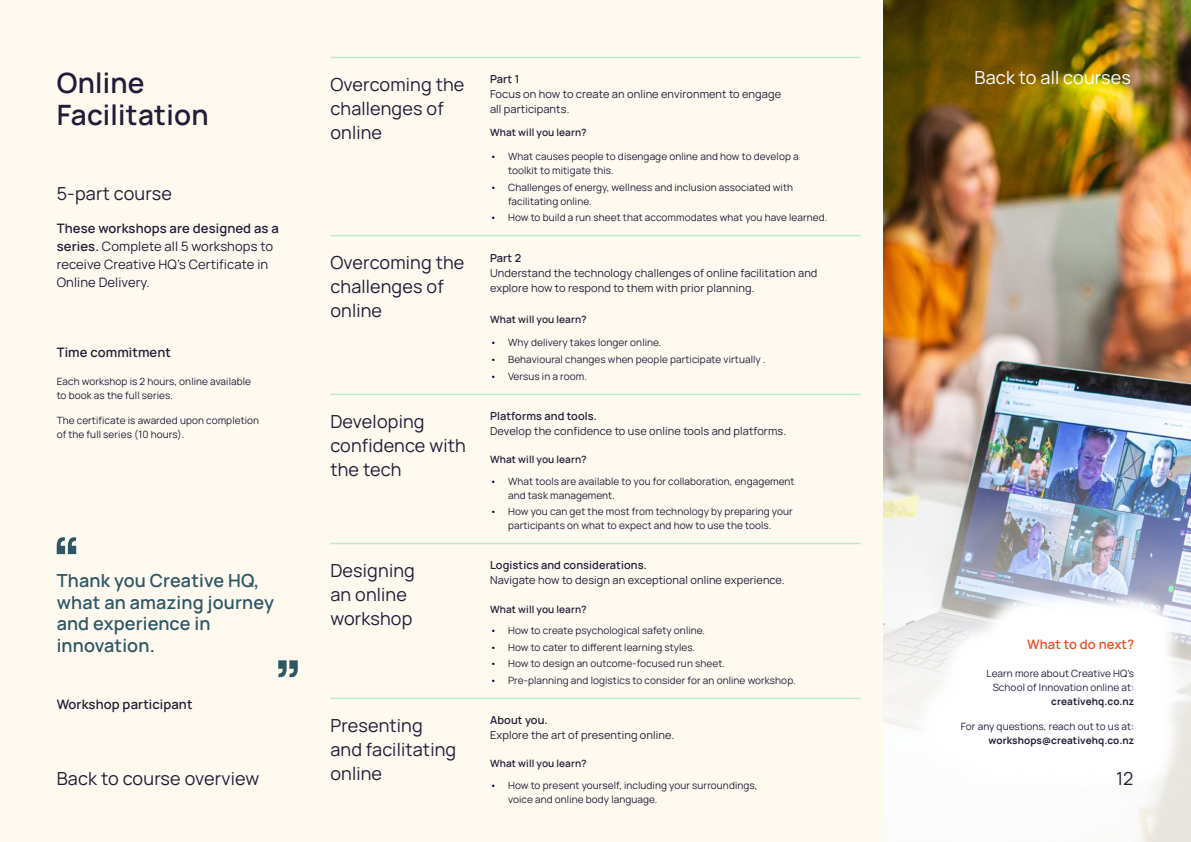
<style>
.page{position:relative;width:1191px;height:842px;background:#fffaf0}
.page>*{position:absolute;margin:0;border:0;box-sizing:border-box;transform-origin:0 0}
.t1{font:600 28px/32px "Manrope";letter-spacing:.01em;color:#211c38}
.t2{font:18px/24px "Manrope";letter-spacing:.01em;color:#211c38}
.t3{font:600 18px/21.6px "Manrope";letter-spacing:.01em;color:#2e5766}
.t4{font:18px "Manrope";letter-spacing:.01em;color:#221d37}
.t5{font:18px "Manrope";letter-spacing:.01em;color:#fff}
.t6{font:13px/18px "Manrope";letter-spacing:.01em;color:#211c38}
.t7{font:600 13px "Manrope";letter-spacing:.01em;color:#221d37}
.t8{font:600 13px "Manrope";letter-spacing:.01em;color:#211c38}
.t9{font:600 13px "Manrope";letter-spacing:.01em;color:#eb4d1f}
.t10{font:11px/15px "Manrope";letter-spacing:.01em;color:#211c38}
.t11{font:600 11px "Manrope";letter-spacing:.01em;color:#211c38}
.t12{font:10px/14px "Manrope";letter-spacing:.01em;color:#211c38}
.t13{font:600 10px "Manrope";letter-spacing:.01em;color:#211c38}
.t14{font:10px/14px "Manrope";letter-spacing:.01em;color:#221d37;text-align:right}
.t15{font:700 10px "Manrope";letter-spacing:.01em;color:#221d37}
.s1{font-weight:600}
.s2{color:#010035}
</style>
<div class="page">
<img style="left:883px;top:0;width:308px;height:408px">
<img style="left:883px;top:408px;width:308px;height:434px">
<hr style="left:330px;top:57px;width:160px;height:1px;background:#bdead4">
<hr style="left:490px;top:57px;width:370px;height:1px;background:#bdead4">
<hr style="left:330px;top:235px;width:160px;height:1px;background:#bdead4">
<hr style="left:490px;top:235px;width:370px;height:1px;background:#bdead4">
<hr style="left:330px;top:394px;width:160px;height:1px;background:#bdead4">
<hr style="left:490px;top:394px;width:370px;height:1px;background:#bdead4">
<hr style="left:330px;top:543px;width:160px;height:1px;background:#bdead4">
<hr style="left:490px;top:543px;width:370px;height:1px;background:#bdead4">
<hr style="left:330px;top:698px;width:160px;height:1px;background:#bdead4">
<hr style="left:490px;top:698px;width:370px;height:1px;background:#bdead4">
<svg style="left:57px;top:537px;width:19px;height:17px"></svg>
<svg style="left:278px;top:660px;width:20px;height:17px"></svg>
<svg style="left:910px;top:588px;width:275px;height:210px;fill:#fff"></svg>
<h1 class="t1" style="left:57px;top:65px;width:153px">Online<br>Facilitation</h1>
<h2 class="t2" style="left:57px;top:181px;width:117px">5-part course</h2>
<h3 class="t6" style="left:57px;top:218px;width:224px"><span class="s1">These workshops are designed as a series.</span> Complete all 5 workshops to receive Creative HQ’s Certificate in<br>Online Delivery.</h3>
<h3 class="t8" style="left:57px;top:343px;width:116px">Time commitment</h3>
<p class="t12" style="left:57px;top:374px;width:196px">Each workshop is 2 hours, online available to book as the full series.</p>
<p class="t12" style="left:57px;top:413px;width:204px">The certificate is awarded upon completion of the full series (10 hours).</p>
<h2 class="t3" style="left:57px;top:569px;width:219px">Thank you Creative HQ, what an amazing journey and experience in innovation.</h2>
<h3 class="t7" style="left:57px;top:695px;width:137px">Workshop participant</h3>
<h2 class="t4" style="left:57px;top:766px;width:204px">Back to course overview</h2>
<h2 class="t2" style="left:330px;top:72px;width:136px">Overcoming the challenges of online</h2>
<p class="t11" style="left:490px;top:72px;width:31px">Part 1</p>
<p class="t10" style="left:490px;top:86px;width:292px">Focus on how to create an online environment to engage all participants.</p>
<p class="t13" style="left:490px;top:125px;width:98px">What will you learn?</p>
<p class="t12" style="left:508px;top:149px;width:292px;text-indent:-18px"><span class="s2">•</span> What causes people to disengage online and how to develop a toolkit to mitigate this.</p>
<p class="t12" style="left:508px;top:180px;width:286px;text-indent:-18px"><span class="s2">•</span> Challenges of energy, wellness and inclusion associated with facilitating online.</p>
<p class="t12" style="left:490px;top:210px;width:339px"><span class="s2">•</span> How to build a run sheet that accommodates what you have learned.</p>
<h2 class="t2" style="left:330px;top:250px;width:136px">Overcoming the challenges of online</h2>
<p class="t11" style="left:490px;top:250px;width:33px">Part 2</p>
<p class="t10" style="left:490px;top:265px;width:329px">Understand the technology challenges of online facilitation and explore how to respond to them with prior planning.</p>
<p class="t13" style="left:490px;top:312px;width:98px">What will you learn?</p>
<p class="t12" style="left:490px;top:335px;width:173px"><span class="s2">•</span> Why delivery takes longer online.</p>
<p class="t12" style="left:490px;top:352px;width:277px"><span class="s2">•</span> Behavioural changes when people participate virtually .</p>
<p class="t12" style="left:490px;top:369px;width:98px"><span class="s2">•</span> Versus in a room.</p>
<h2 class="t2" style="left:330px;top:408px;width:137px">Developing confidence with the tech</h2>
<p class="t11" style="left:490px;top:408px;width:108px">Platforms and tools.</p>
<p class="t10" style="left:490px;top:423px;width:297px">Develop the confidence to use online tools and platforms.</p>
<p class="t13" style="left:490px;top:453px;width:98px">What will you learn?</p>
<p class="t12" style="left:508px;top:473px;width:288px;text-indent:-18px"><span class="s2">•</span> What tools are available to you for collaboration, engagement and task management.</p>
<p class="t12" style="left:490px;top:504px;width:304px;text-align:center"><span class="s2">•</span> How you can get the most from technology by preparing your participants on what to expect and how to use the tools.</p>
<h2 class="t2" style="left:330px;top:558px;width:86px">Designing an online workshop</h2>
<p class="t11" style="left:490px;top:558px;width:158px">Logistics and considerations.</p>
<p class="t10" style="left:490px;top:572px;width:296px">Navigate how to design an exceptional online experience.</p>
<p class="t13" style="left:490px;top:602px;width:98px">What will you learn?</p>
<p class="t12" style="left:490px;top:623px;width:216px"><span class="s2">•</span> How to create psychological safety online.</p>
<p class="t12" style="left:490px;top:639px;width:207px"><span class="s2">•</span> How to cater to different learning styles.</p>
<p class="t12" style="left:490px;top:656px;width:236px"><span class="s2">•</span> How to design an outcome-focused run sheet.</p>
<p class="t12" style="left:490px;top:673px;width:307px"><span class="s2">•</span> Pre-planning and logistics to consider for an online workshop.</p>
<h2 class="t2" style="left:330px;top:712px;width:127px">Presenting and facilitating online</h2>
<p class="t11" style="left:490px;top:712px;width:59px">About you.</p>
<p class="t10" style="left:490px;top:727px;width:186px">Explore the art of presenting online.</p>
<p class="t13" style="left:490px;top:757px;width:98px">What will you learn?</p>
<p class="t12" style="left:508px;top:777px;width:251px;text-indent:-18px"><span class="s2">•</span> How to present yourself, including your surroundings, voice and online body language.</p>
<h2 class="t5" style="left:974px;top:65px;width:158px">Back to all courses</h2>
<h3 class="t9" style="left:1027px;top:635px;width:109px">What to do next?</h3>
<p class="t14" style="left:986px;top:666px;width:149px">Learn more about Creative HQ’s<br>School of Innovation online at:</p>
<p class="t15" style="left:1051px;top:694px;width:84px">creativehq.co.nz</p>
<p class="t14" style="left:961px;top:719px;width:175px">For any questions, reach out to us at:</p>
<p class="t15" style="left:988px;top:734px;width:147px">workshops@creativehq.co.nz</p>
<h2 class="t2" style="left:1116px;top:766px;width:19px">12</h2>
</div>
